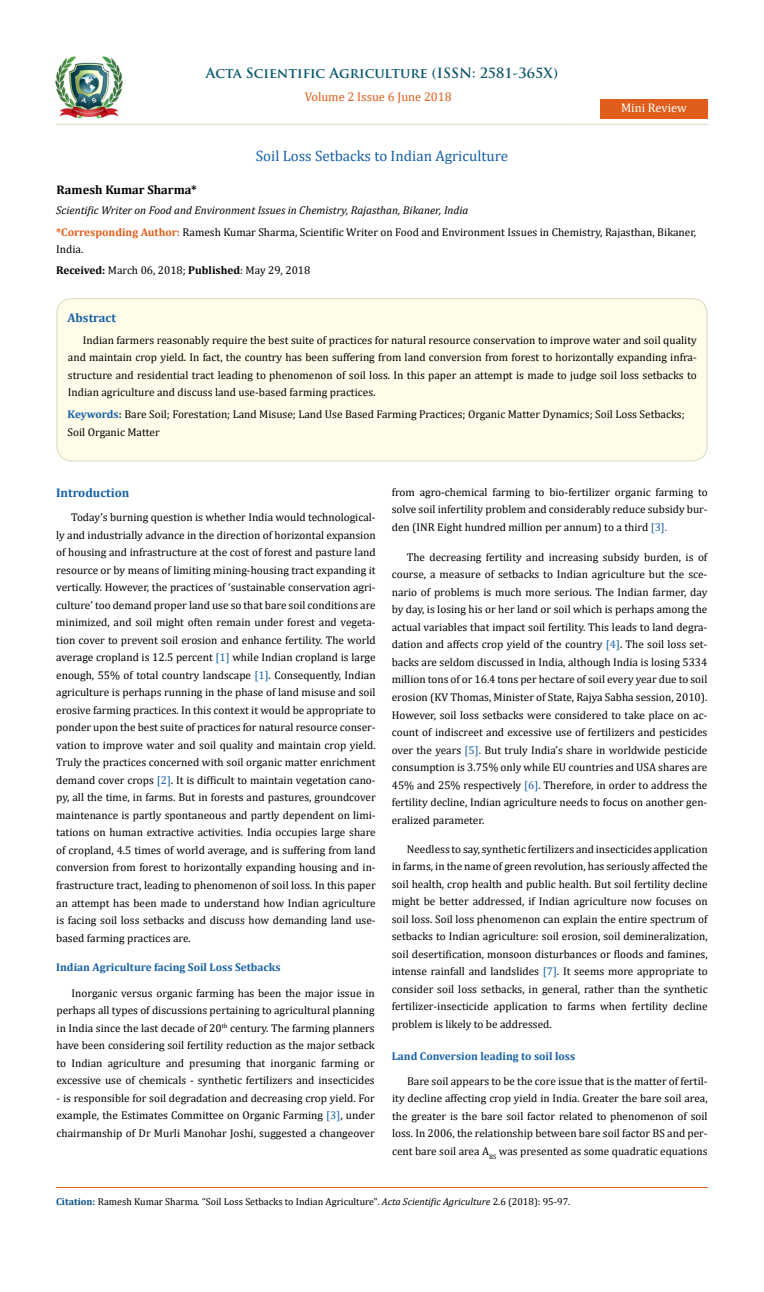
<style>
.page{position:relative;width:764px;height:1292px;background:#fff}
.page>*{position:absolute;margin:0;border:0;box-sizing:border-box;transform-origin:0 0}
.t1{font:15px "Cambria";color:#1560a6}
.t2{font:700 13.75px "Trajan Pro";color:#02546a}
.t3{font:12.5px "Cambria";color:#e05d1a}
.t4{font:700 12.5px "Cambria";color:#1560a6}
.t5{font:700 12.5px "Cambria";color:#000}
.t6{font:12.5px "Cambria";color:#fff}
.t7{font:11.25px/17.5px "Cambria";color:#000;text-align:justify}
.t8{font:700 11.25px "Cambria";color:#1560a6}
.t9{font:10px "Cambria";color:#000}
.s1{color:#0e546a}
.s2{font-style:italic}
.s3{font-weight:700;color:#e05d1a}
.s4{font-weight:700}
.s5{font-weight:700;color:#1560a6}
.s6{font-weight:700;color:#0e546a}
.s7{color:#1560a6}
.s8{font-weight:700;color:#035089}
</style>
<div class="page">
<img style="left:56px;top:57px;width:66px;height:61px">
<div style="left:600px;top:99px;width:107px;height:20px;background:#e05d1a"></div>
<hr style="left:56px;top:1187px;width:651px;height:1px;background:#e05d1a">
<hr style="left:56px;top:123px;width:651px;height:2px;background:#e0dfcd">
<div style="left:57px;top:298px;width:650px;height:163px;background:#fffde9;border-radius:15px"></div>
<div style="left:56px;top:298px;width:651px;height:163px;border:1px solid #e0dfcd;border-radius:15px"></div>
<p class="t2" style="left:206px;top:64px;width:354px">Acta Scientific Agriculture <span class="s1">(ISSN: 2581-365X)</span></p>
<p class="t3" style="left:305px;top:90px;width:149px">Volume 2 Issue 6 June 2018</p>
<h1 class="t1" style="left:256px;top:147px;width:254px">Soil Loss Setbacks to Indian Agriculture</h1>
<p class="t6" style="left:621px;top:100px;width:67px">Mini Review</p>
<p class="t5" style="left:57px;top:180px;width:142px">Ramesh Kumar Sharma*</p>
<p class="t7" style="left:56px;top:199px;width:641px;line-height:21.8px"><span class="s2">Scientific Writer on Food and Environment Issues in Chemistry, Rajasthan, Bikaner, India<br></span><span class="s3">*Corresponding Author:</span> Ramesh Kumar Sharma, Scientific Writer on Food and Environment Issues in Chemistry, Rajasthan, Bikaner,</p>
<p class="t7" style="left:56px;top:240px;width:29px">India.</p>
<p class="t7" style="left:56px;top:261px;width:256px"><span class="s4">Received:</span> March 06, 2018; <span class="s4">Published</span>: May 29, 2018</p>
<p class="t4" style="left:67px;top:308px;width:50px">Abstract</p>
<p class="t7" style="left:68px;top:331px;width:630px;text-indent:15px">Indian farmers reasonably require the best suite of practices for natural resource conservation to improve water and soil quality and maintain crop yield. In fact, the country has been suffering from land conversion from forest to horizontally expanding infra&shy;structure and residential tract leading to phenomenon of soil loss. In this paper an attempt is made to judge soil loss setbacks to Indian agriculture and discuss land use-based farming practices.</p>
<p class="t7" style="left:68px;top:405px;width:618px"><span class="s5">Keywords</span><span class="s6">:</span> Bare Soil; Forestation; Land Misuse; Land Use Based Farming Practices; Organic Matter Dynamics; Soil Loss Setbacks;<br>Soil Organic Matter</p>
<p class="t4" style="left:56px;top:483px;width:75px">Introduction</p>
<p class="t7" style="left:56px;top:508px;width:321px;text-indent:15px">Today’s burning question is whether India would technological&shy;ly and industrially advance in the direction of horizontal expansion of housing and infrastructure at the cost of forest and pasture land resource or by means of limiting mining-housing tract expanding it vertically. However, the practices of ‘sustainable conservation agri&shy;culture’ too demand proper land use so that bare soil conditions are minimized, and soil might often remain under forest and vegeta&shy;tion cover to prevent soil erosion and enhance fertility. The world average cropland is 12.5 percent <span class="s7">[1]</span> while Indian cropland is large enough, 55% of total country landscape <span class="s7">[1]</span>. Consequently, Indian agriculture is perhaps running in the phase of land misuse and soil erosive farming practices. In this context it would be appropriate to ponder upon the best suite of practices for natural resource conser&shy;vation to improve water and soil quality and maintain crop yield.<br>Truly the practices concerned with soil organic matter enrichment demand cover crops <span class="s7">[2]</span>. It is difficult to maintain vegetation cano&shy;py, all the time, in farms. But in forests and pastures, groundcover maintenance is partly spontaneous and partly dependent on limi&shy;tations on human extractive activities. India occupies large share of cropland, 4.5 times of world average, and is suffering from land conversion from forest to horizontally expanding housing and in&shy;frastructure tract, leading to phenomenon of soil loss. In this paper an attempt has been made to understand how Indian agriculture is facing soil loss setbacks and discuss how demanding land use&shy;based farming practices are.</p>
<p class="t8" style="left:56px;top:958px;width:226px">Indian Agriculture facing Soil Loss Setbacks</p>
<p class="t7" style="left:57px;top:984px;width:320px;text-indent:15px">Inorganic versus organic farming has been the major issue in perhaps all types of discussions pertaining to agricultural planning in India since the last decade of 20<sup>th</sup> century. The farming planners have been considering soil fertility reduction as the major setback to Indian agriculture and presuming that inorganic farming or excessive use of chemicals - synthetic fertilizers and insecticides</p>
<p class="t7" style="left:57px;top:1088px;width:320px">- is responsible for soil degradation and decreasing crop yield. For example, the Estimates Committee on Organic Farming <span class="s7">[3]</span>, under chairmanship of Dr Murli Manohar Joshi, suggested a changeover</p>
<p class="t7" style="left:392px;top:483px;width:317px">from agro-chemical farming to bio-fertilizer organic farming to solve soil infertility problem and considerably reduce subsidy bur&shy;den (INR Eight hundred million per annum) to a third <span class="s7">[3].</span></p>
<p class="t7" style="left:392px;top:548px;width:317px;text-indent:15px">The decreasing fertility and increasing subsidy burden, is of course, a measure of setbacks to Indian agriculture but the sce&shy;nario of problems is much more serious. The Indian farmer, day by day, is losing his or her land or soil which is perhaps among the actual variables that impact soil fertility. This leads to land degra&shy;dation and affects crop yield of the country <span class="s7">[4]</span>. The soil loss set&shy;backs are seldom discussed in India, although India is losing 5334 million tons of or 16.4 tons per hectare of soil every year due to soil erosion (KV Thomas, Minister of State, Rajya Sabha session, 2010).<br>However, soil loss setbacks were considered to take place on ac&shy;count of indiscreet and excessive use of fertilizers and pesticides over the years <span class="s7">[5]</span>. But truly India’s share in worldwide pesticide consumption is 3.75% only while EU countries and USA shares are 45% and 25% respectively <span class="s7">[6]</span>. Therefore, in order to address the fertility decline, Indian agriculture needs to focus on another gen&shy;eralized parameter.</p>
<p class="t7" style="left:392px;top:839px;width:317px;text-indent:15px">Needless to say, synthetic fertilizers and insecticides application in farms, in the name of green revolution, has seriously affected the soil health, crop health and public health. But soil fertility decline might be better addressed, if Indian agriculture now focuses on soil loss. Soil loss phenomenon can explain the entire spectrum of setbacks to Indian agriculture: soil erosion, soil demineralization, soil desertification, monsoon disturbances or floods and famines, intense rainfall and landslides <span class="s7">[7]</span>. It seems more appropriate to consider soil loss setbacks, in general, rather than the synthetic fertilizer-insecticide application to farms when fertility decline problem is likely to be addressed.</p>
<p class="t8" style="left:392px;top:1048px;width:185px">Land Conversion leading to soil loss</p>
<p class="t7" style="left:392px;top:1072px;width:317px;text-indent:15px">Bare soil appears to be the core issue that is the matter of fertil&shy;ity decline affecting crop yield in India. Greater the bare soil area, the greater is the bare soil factor related to phenomenon of soil loss. In 2006, the relationship between bare soil factor BS and per&shy;cent bare soil area A<sub>BS</sub> was presented as some quadratic equations</p>
<p class="t9" style="left:56px;top:1195px;width:515px"><span class="s8">Citation:</span> Ramesh Kumar Sharma<span class="s2">.</span> “Soil Loss Setbacks to Indian Agriculture". <span class="s2">Acta Scientific Agriculture</span> 2.6 (2018): 95-97.</p>
</div>
